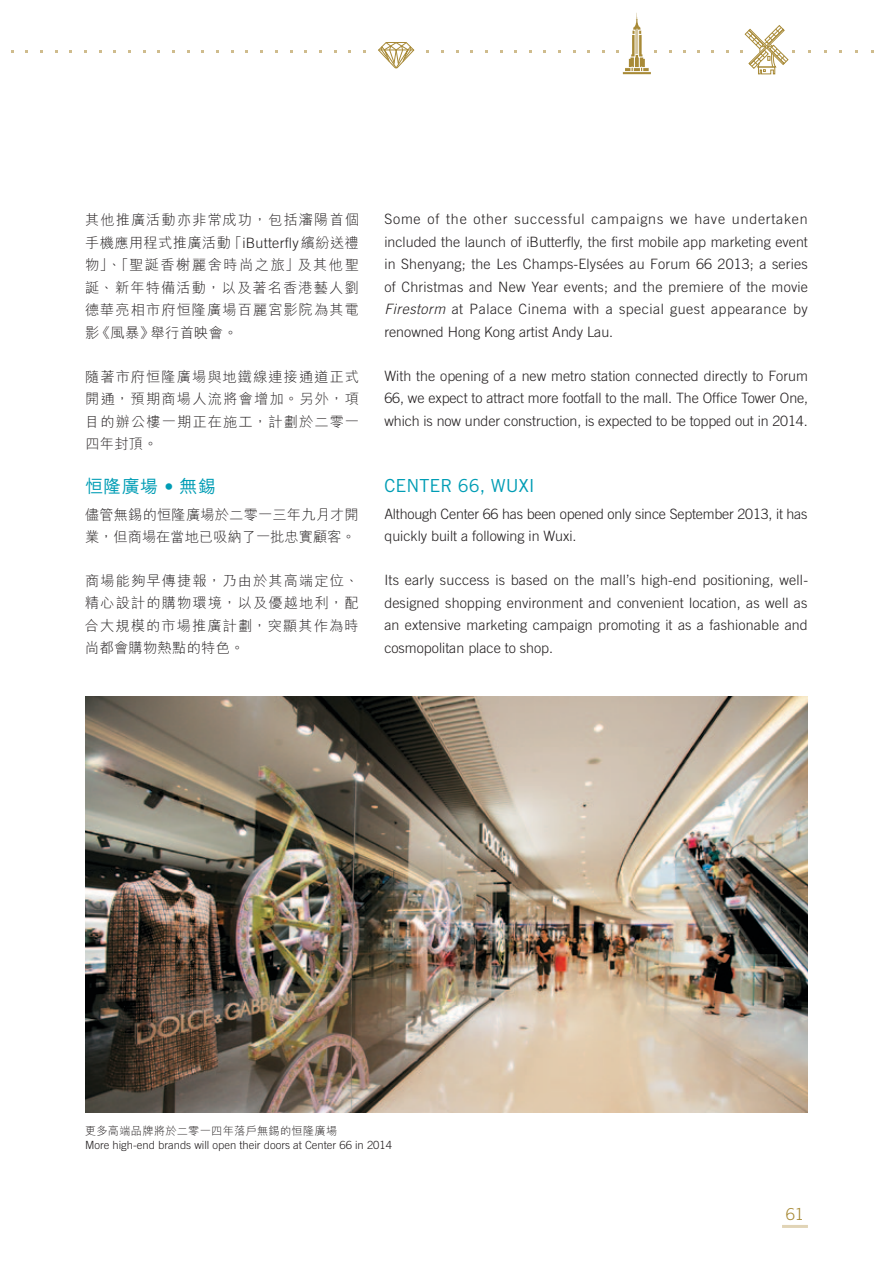
<style>
.page{position:relative;width:893px;height:1263px;background:#fff}
.page>*{position:absolute;margin:0;border:0;box-sizing:border-box;transform-origin:0 0}
.t1{font:18px "Trade Gothic LT Std";color:#009db5}
.t2{font:500 18px "M Hei HK";letter-spacing:.02em;color:#009db5}
.t3{font:300 16.5px "Trade Gothic LT Std";color:#a88a37}
.t4{font:300 14.25px/22.5px "Trade Gothic LT Std";color:#231f20;text-align:justify}
.t5{font:300 14.25px/22.5px "M Hei HK";letter-spacing:.07em;color:#231f20;text-align:justify}
.t6{font:300 14.25px/22.5px "M Hei HK";letter-spacing:.01em;color:#231f20}
.t7{font:300 11.25px "Trade Gothic LT Std";color:#231f20}
.t8{font:300 11.25px "M Hei HK";letter-spacing:.02em;color:#231f20}
.s1{font-family:"Trade Gothic LT Std"}
.s2{font-family:"Trade Gothic LT Std";font-weight:400}
.s3{font-style:italic}
</style>
<div class="page">
<svg style="left:378px;top:42px;width:37px;height:27px"></svg>
<svg style="left:616px;top:13px;width:41px;height:61px"></svg>
<svg style="left:740px;top:25px;width:55px;height:49px"></svg>
<img style="left:85px;top:697px;width:723px;height:415px">
<hr style="left:782px;top:1225px;width:26px;height:3px;background:#e1d4b6">
<p class="t5" style="left:85px;top:209px;width:275px">其他推廣活動亦非常成功，包括瀋陽首個手機應用程式推廣活動「<span class="s1">iButterfly</span>繽紛送禮物」、「聖誕香榭麗舍時尚之旅」及其他聖誕、新年特備活動，以及著名香港藝人劉德華亮相市府恒隆廣場百麗宮影院為其電影《風暴》舉行首映會。</p>
<p class="t5" style="left:85px;top:365px;width:276px">隨著市府恒隆廣場與地鐵線連接通道正式開通，預期商場人流將會增加。另外，項目的辦公樓一期正在施工，計劃於二零一四年封頂。</p>
<p class="t2" style="left:85px;top:473px;width:132px">恒隆廣場 <span class="s2">•</span> 無錫</p>
<p class="t6" style="left:85px;top:503px;width:275px">儘管無錫的恒隆廣場於二零一三年九月才開業，但商場在當地已吸納了一批忠實顧客。</p>
<p class="t5" style="left:85px;top:569px;width:275px">商場能夠早傳捷報，乃由於其高端定位、精心設計的購物環境，以及優越地利，配合大規模的市場推廣計劃，突顯其作為時尚都會購物熱點的特色。</p>
<p class="t4" style="left:384px;top:208px;width:425px">Some of the other successful campaigns we have undertaken included the launch of iButterfly, the first mobile app marketing event in Shenyang; the Les Champs-Elysées au Forum 66 2013; a series of Christmas and New Year events; and the premiere of the movie <span class="s3">Firestorm</span> at Palace Cinema with a special guest appearance by renowned Hong Kong artist Andy Lau.</p>
<p class="t4" style="left:384px;top:364px;width:425px">With the opening of a new metro station connected directly to Forum 66, we expect to attract more footfall to the mall. The Office Tower One, which is now under construction, is expected to be topped out in 2014.</p>
<p class="t1" style="left:384px;top:475px;width:47px">CENTER</p>
<p class="t1" style="left:458px;top:475px;width:74px">66, WUXI</p>
<p class="t4" style="left:384px;top:502px;width:425px">Although Center 66 has been opened only since September 2013, it has quickly built a following in Wuxi.</p>
<p class="t4" style="left:384px;top:568px;width:425px">Its early success is based on the mall’s high-end positioning, well&shy;designed shopping environment and convenient location, as well as an extensive marketing campaign promoting it as a fashionable and cosmopolitan place to shop.</p>
<p class="t8" style="left:85px;top:1125px;width:254px">更多高端品牌將於二零一四年落戶無錫的恒隆廣場</p>
<p class="t7" style="left:85px;top:1138px;width:308px">More high-end brands will open their doors at Center 66 in 2014</p>
<p class="t3" style="left:786px;top:1204px;width:20px">61</p>
</div>
